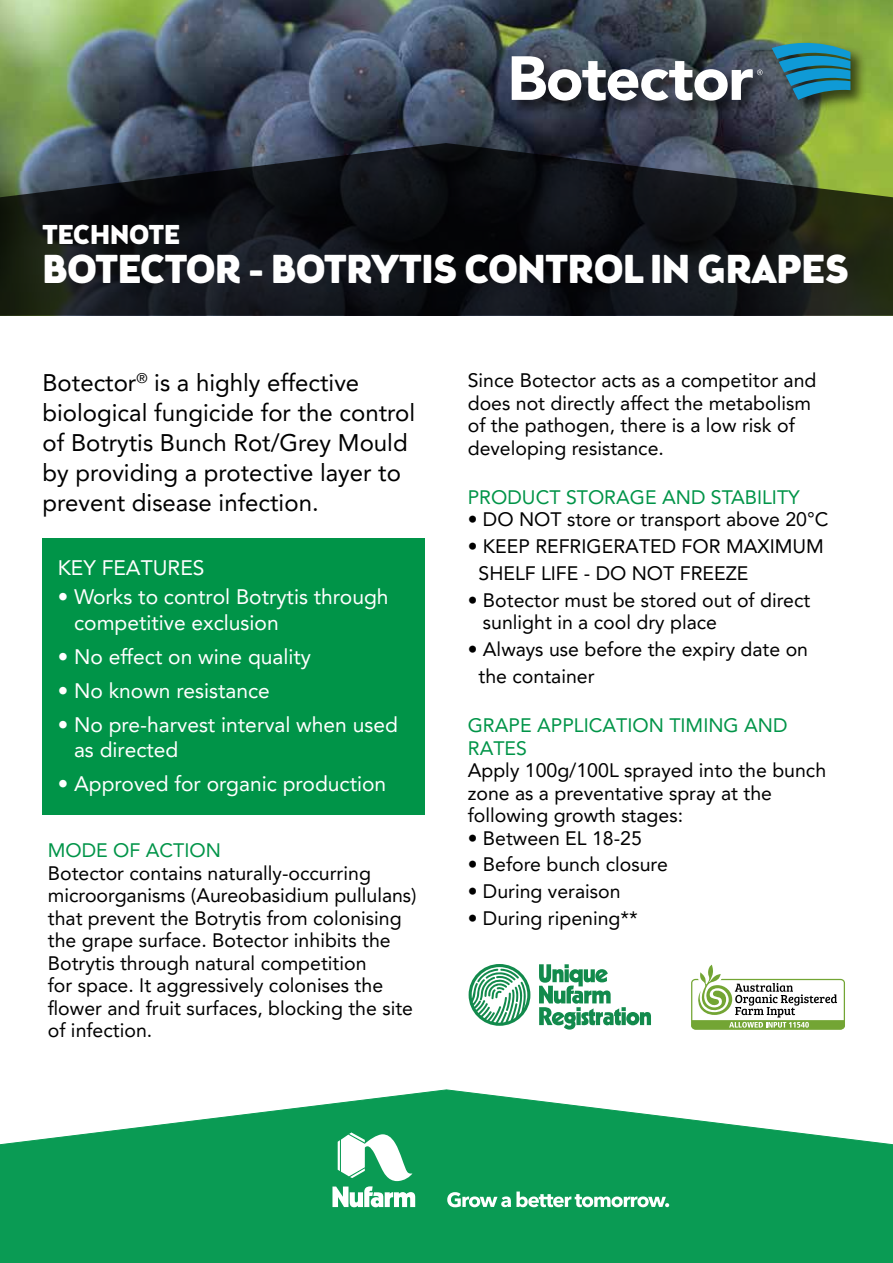
<style>
.page{position:relative;width:893px;height:1263px;background:#fff}
.page>*{position:absolute;margin:0;border:0;box-sizing:border-box;transform-origin:0 0}
.t1{font:900 39.9px "Brooklyn Samuels Five";letter-spacing:-.01em;color:#fff}
.t2{font:900 27px "Brooklyn Samuels Five";color:#fff}
.t3{font:24px/30px "Avenir LT Pro";color:#000}
.t4{font:21px/25.5px "Avenir LT Pro";color:#fff}
.t5{font:19.5px/22.5px "Avenir LT Pro";color:#000}
.t6{font:19.5px/22.5px "Avenir LT Pro";color:#009448}
</style>
<div class="page">
<img style="left:0;top:0;width:893px;height:143px">
<svg style="left:0;top:143px;width:893px;height:173px;background:#1b201f"></svg>
<svg style="left:0;top:1090px;width:893px;height:173px"></svg>
<svg style="left:332px;top:1132px;width:83px;height:75px"></svg>
<svg style="left:447px;top:1191px;width:222px;height:16px"></svg>
<div style="left:509px;top:40px;width:359px;height:78px;background:#000;opacity:.75"></div>
<svg style="left:772px;top:43px;width:78px;height:57px;background:#257e99"></svg>
<svg style="left:512px;top:56px;width:251px;height:45px"></svg>
<div style="left:43px;top:538px;width:382px;height:277px;background:#009448"></div>
<svg style="left:469px;top:964px;width:61px;height:62px"></svg>
<svg style="left:539px;top:964px;width:112px;height:65px"></svg>
<svg style="left:691px;top:964px;width:154px;height:66px"></svg>
<h2 class="t2" style="left:43px;top:219px;width:139px">TECHNOTE</h2>
<h1 class="t1" style="left:43px;top:246px;width:808px">BOTECTOR - BOTRYTIS CONTROL IN GRAPES</h1>
<p class="t3" style="left:43px;top:367px;width:374px">Botector<sup>®</sup> is a highly effective biological fungicide for the control of Botrytis Bunch Rot/Grey Mould by providing a protective layer to prevent disease infection.</p>
<p class="t5" style="left:468px;top:369px;width:350px">Since Botector acts as a competitor and does not directly affect the metabolism of the pathogen, there is a low risk of developing resistance.</p>
<p class="t6" style="left:468px;top:486px;width:334px">PRODUCT STORAGE AND STABILITY</p>
<p class="t5" style="left:468px;top:508px;width:362px">• DO NOT store or transport above 20°C</p>
<p class="t5" style="left:479px;top:533px;width:347px;line-height:26.7px;text-indent:-11px">• KEEP REFRIGERATED FOR MAXIMUM<br>SHELF LIFE - DO NOT FREEZE</p>
<p class="t5" style="left:483px;top:589px;width:329px;text-indent:-15px">• Botector must be stored out of direct sunlight in a cool dry place</p>
<p class="t5" style="left:479px;top:636px;width:331px;line-height:26.7px;text-indent:-11px">• Always use before the expiry date on the container</p>
<p class="t6" style="left:468px;top:714px;width:321px">GRAPE APPLICATION TIMING AND<br>RATES</p>
<p class="t5" style="left:468px;top:759px;width:360px">Apply 100g/100L sprayed into the bunch zone as a preventative spray at the following growth stages:</p>
<p class="t5" style="left:468px;top:826px;width:176px">• Between EL 18-25</p>
<p class="t5" style="left:468px;top:853px;width:202px">• Before bunch closure</p>
<p class="t5" style="left:468px;top:880px;width:154px">• During veraison</p>
<p class="t5" style="left:468px;top:907px;width:172px">• During ripening**</p>
<p class="t4" style="left:58px;top:554px;width:148px">KEY FEATURES</p>
<p class="t4" style="left:74px;top:584px;width:316px;text-indent:-16px">• Works to control Botrytis through competitive exclusion</p>
<p class="t4" style="left:58px;top:644px;width:255px">• No effect on wine quality</p>
<p class="t4" style="left:58px;top:678px;width:214px">• No known resistance</p>
<p class="t4" style="left:74px;top:712px;width:325px;text-indent:-16px">• No pre-harvest interval when used as directed</p>
<p class="t4" style="left:58px;top:771px;width:330px">• Approved for organic production</p>
<p class="t6" style="left:48px;top:839px;width:175px">MODE OF ACTION</p>
<p class="t5" style="left:48px;top:862px;width:370px">Botector contains naturally-occurring microorganisms (Aureobasidium pullulans) that prevent the Botrytis from colonising the grape surface. Botector inhibits the Botrytis through natural competition<br>for space. It aggressively colonises the flower and fruit surfaces, blocking the site of infection.</p>
</div>
